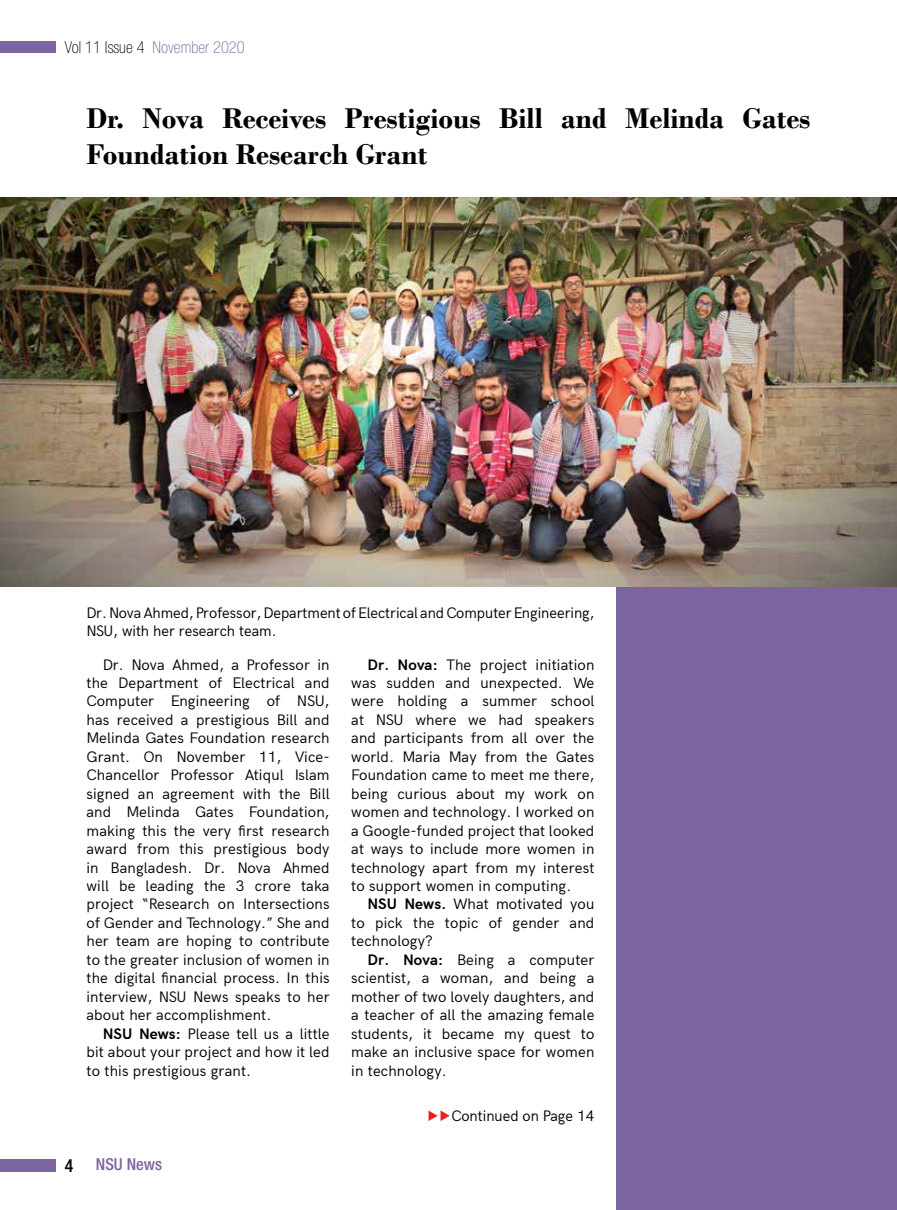
<style>
.page{position:relative;width:897px;height:1210px;background:#fff}
.page>*{position:absolute;margin:0;border:0;box-sizing:border-box;transform-origin:0 0}
.t1{font:700 30px/36px "Bodoni";color:#000}
.t2{font:100 condensed 16.5px "Helvetica Neue LT Pro";color:#7b64a0}
.t3{font:500 condensed 16.5px "Helvetica Neue LT Pro";color:#7b64a0}
.t4{font:15px/18.5px "Acari Sans";letter-spacing:.01em;color:#000;text-align:justify}
.s1{color:#000}
.s2{font-weight:700}
.s3{font-size:18px;color:#000}
</style>
<div class="page">
<div style="left:0;top:1158px;width:56px;height:13px;background:#7b64a0"></div>
<div style="left:0;top:41px;width:56px;height:11px;background:#7b64a0"></div>
<div style="left:616px;top:555px;width:280px;height:655px;background:#7b64a0"></div>
<img style="left:0;top:198px;width:896px;height:388px">
<svg style="left:428px;top:1110px;width:21px;height:11px"></svg>
<p class="t2" style="left:65px;top:38px;width:181px"><span class="s1">Vol 11 Issue 4</span> November 2020</p>
<h1 class="t1" style="left:86px;top:100px;width:725px">Dr. Nova Receives Prestigious Bill and Melinda Gates<br>Foundation Research Grant</h1>
<p class="t4" style="left:86px;top:602px;width:509px;line-height:18px">Dr. Nova Ahmed, Professor, Department of Electrical and Computer Engineering,<br>NSU, with her research team.</p>
<p class="t4" style="left:86px;top:654px;width:245px;text-indent:16px">Dr. Nova Ahmed, a Professor in the Department of Electrical and Computer Engineering of NSU, has received a prestigious Bill and Melinda Gates Foundation research Grant. On November 11, Vice-Chancellor Professor Atiqul Islam signed an agreement with the Bill and Melinda Gates Foundation, making this the very first research award from this prestigious body in Bangladesh. Dr. Nova Ahmed will be leading the 3 crore taka project “Research on Intersections of Gender and Technology.” She and her team are hoping to contribute to the greater inclusion of women in the digital financial process. In this interview, NSU News speaks to her about her accomplishment.</p>
<p class="t4" style="left:86px;top:1023px;width:245px;text-indent:16px"><span class="s2">NSU News:</span> Please tell us a little bit about your project and how it led to this prestigious grant.</p>
<p class="t3" style="left:65px;top:1154px;width:99px"><span class="s3">4</span> NSU News</p>
<p class="t4" style="left:351px;top:654px;width:245px;text-indent:16px"><span class="s2">Dr. Nova:</span> The project initiation was sudden and unexpected. We were holding a summer school at NSU where we had speakers and participants from all over the world. Maria May from the Gates Foundation came to meet me there, being curious about my work on women and technology. I worked on a Google-funded project that looked at ways to include more women in technology apart from my interest to support women in computing.</p>
<p class="t4" style="left:351px;top:894px;width:244px;text-indent:16px"><span class="s2">NSU News.</span> What motivated you to pick the topic of gender and technology?</p>
<p class="t4" style="left:351px;top:949px;width:245px;text-indent:16px"><span class="s2">Dr. Nova:</span> Being a computer scientist, a woman, and being a mother of two lovely daughters, and a teacher of all the amazing female students, it became my quest to make an inclusive space for women in technology.</p>
<p class="t4" style="left:451px;top:1105px;width:144px">Continued on Page 14</p>
</div>
